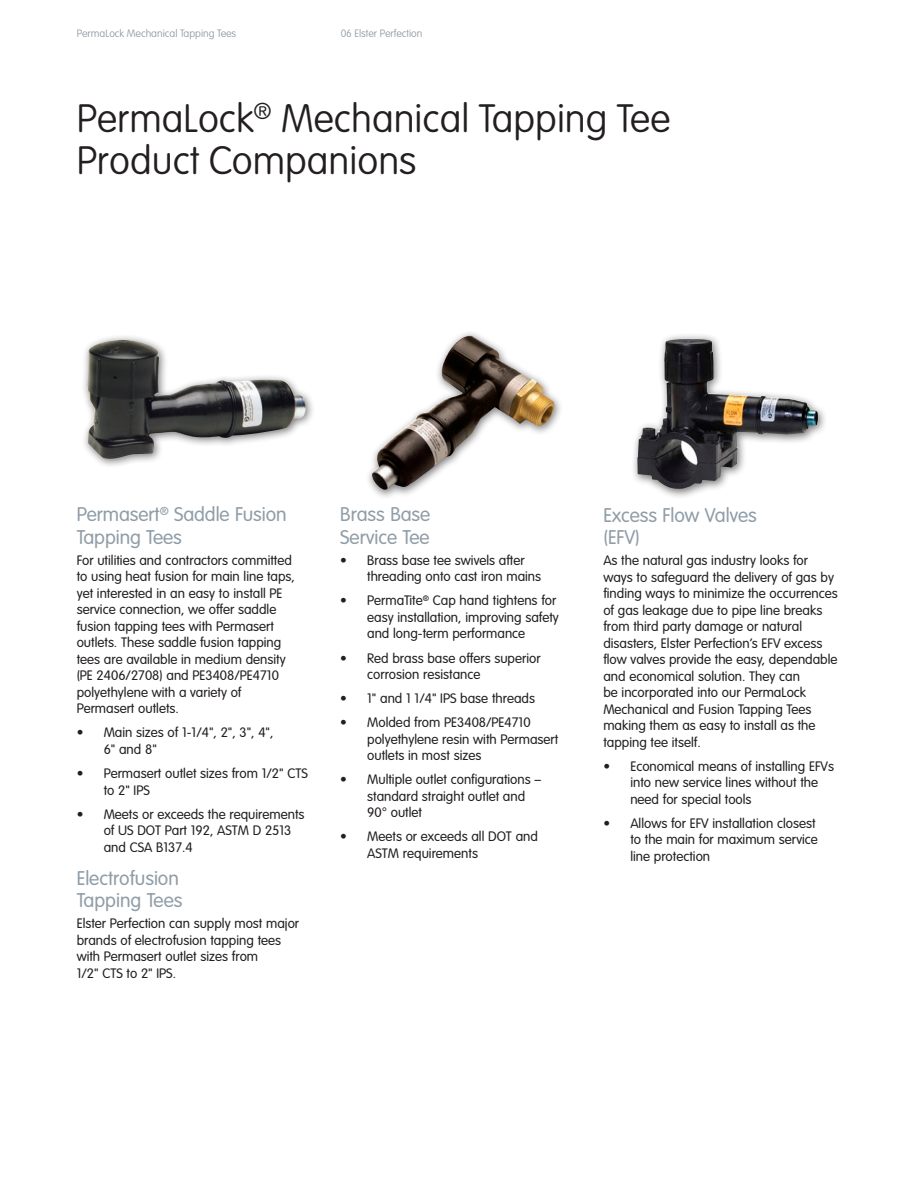
<style>
.page{position:relative;width:918px;height:1188px;background:#fff}
.page>*{position:absolute;margin:0;border:0;box-sizing:border-box;transform-origin:0 0}
.t1{font:100 39px/42px "VAG Rounded";color:#231f20}
.t2{font:300 19.5px/22.5px "VAG Rounded";color:#909da7}
.t3{font:300 13.5px/16.5px "VAG Rounded";color:#231f20}
.t4{font:100 10.5px "VAG Rounded";color:#909da7}
</style>
<div class="page">
<div style="left:80px;top:334px;width:234px;height:134px;background:#231f20;opacity:.6"></div>
<img style="left:87px;top:340px;width:220px;height:119px">
<div style="left:365px;top:330px;width:198px;height:169px;background:#231f20;opacity:.6"></div>
<img style="left:372px;top:336px;width:183px;height:154px">
<div style="left:630px;top:333px;width:197px;height:166px;background:#231f20;opacity:.6"></div>
<img style="left:637px;top:341px;width:181px;height:148px">
<p class="t4" style="left:77px;top:27px;width:161px">PermaLock Mechanical Tapping Tees</p>
<p class="t4" style="left:341px;top:27px;width:83px">06 Elster Perfection</p>
<p class="t1" style="left:77px;top:97px;width:595px">PermaLock<sup>®</sup> Mechanical Tapping Tee<br>Product Companions</p>
<p class="t2" style="left:77px;top:503px;width:212px">Permasert<sup>®</sup> Saddle Fusion<br>Tapping Tees</p>
<p class="t3" style="left:77px;top:552px;width:217px">For utilities and contractors committed</p>
<p class="t3" style="left:77px;top:568px;width:220px">to using heat fusion for main line taps, yet interested in an easy to install PE service connection, we offer saddle fusion tapping tees with Permasert outlets. These saddle fusion tapping tees are available in medium density (PE 2406/2708) and PE3408/PE4710 polyethylene with a variety of Permasert outlets.</p>
<p class="t3" style="left:104px;top:724px;width:171px;text-indent:-27px">• Main sizes of 1-1/4", 2", 3", 4",<br>6" and 8"</p>
<p class="t3" style="left:104px;top:765px;width:206px;text-indent:-27px">• Permasert outlet sizes from 1/2" CTS to 2" IPS</p>
<p class="t3" style="left:104px;top:806px;width:202px;text-indent:-27px">• Meets or exceeds the requirements of US DOT Part 192, ASTM D 2513 and CSA B137.4</p>
<p class="t2" style="left:77px;top:867px;width:107px">Electrofusion<br>Tapping Tees</p>
<p class="t3" style="left:77px;top:915px;width:224px">Elster Perfection can supply most major</p>
<p class="t3" style="left:77px;top:932px;width:206px">brands of electrofusion tapping tees with Permasert outlet sizes from<br>1/2" CTS to 2" IPS.</p>
<p class="t2" style="left:340px;top:503px;width:92px">Brass Base<br>Service Tee</p>
<p class="t3" style="left:340px;top:552px;width:186px">• Brass base tee swivels after</p>
<p class="t3" style="left:367px;top:568px;width:176px">threading onto cast iron mains</p>
<p class="t3" style="left:367px;top:592px;width:193px;text-indent:-27px">• PermaTite<sup>®</sup> Cap hand tightens for easy installation, improving safety and long-term performance</p>
<p class="t3" style="left:367px;top:650px;width:175px;text-indent:-27px">• Red brass base offers superior corrosion resistance</p>
<p class="t3" style="left:340px;top:690px;width:196px">• 1" and 1 1/4" IPS base threads</p>
<p class="t3" style="left:367px;top:714px;width:193px;text-indent:-27px">• Molded from PE3408/PE4710 polyethylene resin with Permasert outlets in most sizes</p>
<p class="t3" style="left:367px;top:771px;width:176px;text-indent:-27px">• Multiple outlet configurations – standard straight outlet and<br>90° outlet</p>
<p class="t3" style="left:367px;top:828px;width:172px;text-indent:-27px">• Meets or exceeds all DOT and<br>ASTM requirements</p>
<p class="t2" style="left:603px;top:503px;width:155px">Excess Flow Valves (EFV)</p>
<p class="t3" style="left:603px;top:552px;width:236px">As the natural gas industry looks for ways to safeguard the delivery of gas by finding ways to minimize the occurrences of gas leakage due to pipe line breaks from third party damage or natural disasters, Elster Perfection’s EFV excess flow valves provide the easy, dependable and economical solution. They can<br>be incorporated into our PermaLock Mechanical and Fusion Tapping Tees making them as easy to install as the tapping tee itself.</p>
<p class="t3" style="left:630px;top:758px;width:205px;text-indent:-27px">• Economical means of installing EFVs into new service lines without the need for special tools</p>
<p class="t3" style="left:630px;top:815px;width:189px;text-indent:-27px">• Allows for EFV installation closest to the main for maximum service line protection</p>
</div>
